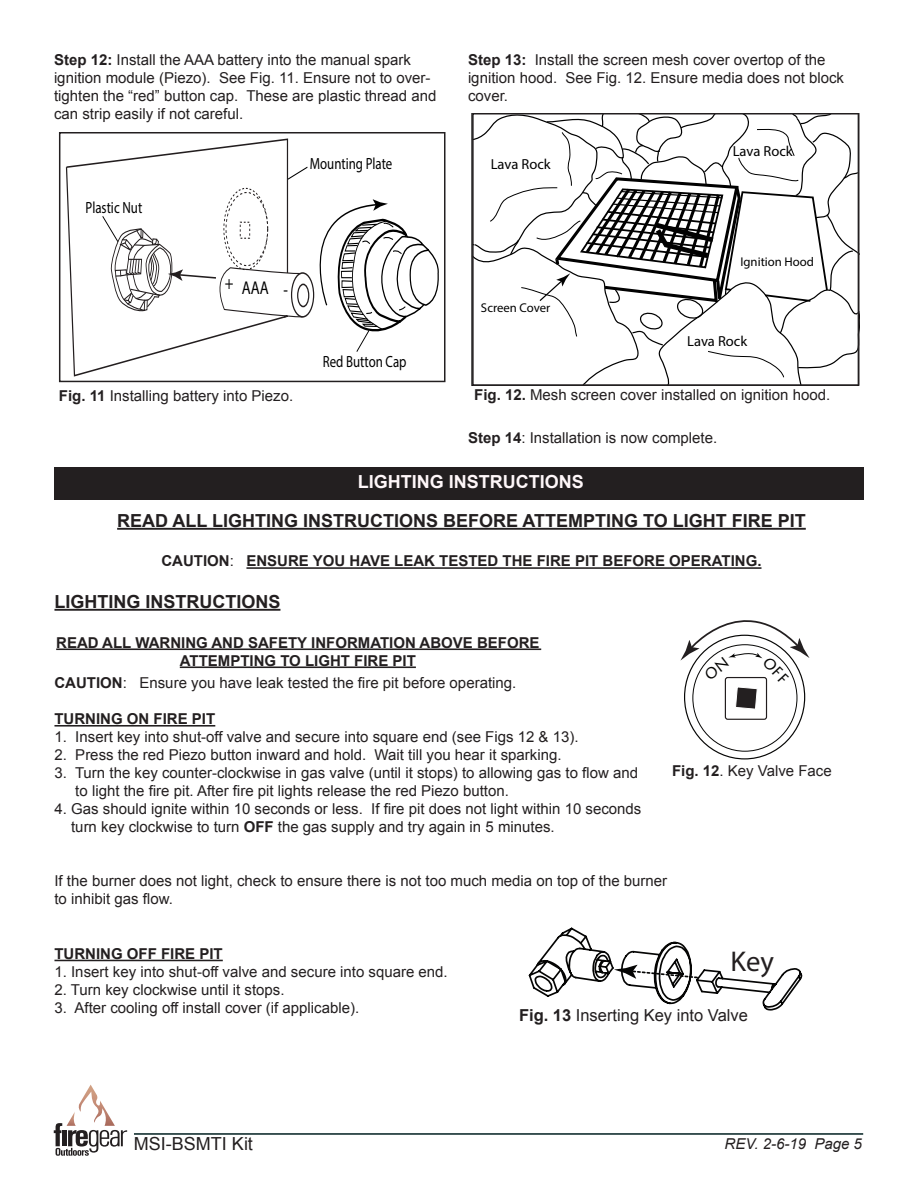
<style>
.page{position:relative;width:918px;height:1188px;background:#fff}
.page>*{position:absolute;margin:0;border:0;box-sizing:border-box;transform-origin:0 0}
.t1{font:28.65px "Myriad Pro";color:#231f20}
.t2{font:18.6px "Myriad Pro";color:#000;scale:.79 1}
.t3{font:700 18px "Arial";color:#231f20}
.t4{font:700 18px "Arial";color:#fff7f9}
.t5{font:18px "Arial";color:#231f20}
.t6{font:16.5px "Arial";color:#231f20}
.t7{font:16.2px "Myriad Pro";color:#000;scale:.79 1}
.t8{font:15px/18px "Arial";color:#231f20}
.t9{font:700 15px/18px "Arial";color:#231f20;text-align:center}
.t10{font:italic 15px "Arial";color:#231f20}
.t11{font:14.55px "Myriad Pro";color:#000}
.t12{font:12.75px "Myriad Pro";color:#000}
.s1{font-weight:700}
.s2{font-weight:400}
</style>
<div class="page">
<svg style="left:54px;top:1085px;width:73px;height:71px"></svg>
<hr style="left:134px;top:1133px;width:729px;height:2px;background:#001f20">
<hr style="left:54px;top:725px;width:161px;height:2px;background:#231f20">
<div style="left:54px;top:467px;width:810px;height:33px;background:#231f20"></div>
<svg style="left:70px;top:138px;width:369px;height:214px"></svg>
<svg style="left:65px;top:166px;width:246px;height:211px"></svg>
<div style="left:226px;top:192px;width:42px;height:74px;border:1px dashed #231e1f;border-radius:50%"></div>
<div style="left:224px;top:188px;width:44px;height:82px;border:1px dashed #231e1f;border-radius:50%"></div>
<div style="left:59px;top:132px;width:387px;height:250px;border:2px solid #231f20"></div>
<hr style="left:54px;top:609px;width:226px;height:2px;background:#231f20">
<svg style="left:528px;top:927px;width:275px;height:84px"></svg>
<hr style="left:56px;top:648px;width:485px;height:2px;background:#231f20">
<hr style="left:180px;top:666px;width:236px;height:2px;background:#231f20">
<hr style="left:54px;top:960px;width:169px;height:1px;background:#231f20">
<hr style="left:117px;top:528px;width:689px;height:2px;background:#231f20">
<hr style="left:246px;top:567px;width:516px;height:2px;background:#231f20">
<svg style="left:475px;top:116px;width:382px;height:267px"></svg>
<div style="left:472px;top:113px;width:388px;height:273px;border:2px solid #231f20"></div>
<div style="left:725px;top:677px;width:42px;height:43px;border:1px solid #221d1e;border-radius:2px"></div>
<svg style="left:680px;top:620px;width:130px;height:90px"></svg>
<p class="t8" style="left:54px;top:51px;width:358px"><span class="s1">Step 12:</span> Install the AAA battery into the manual spark</p>
<p class="t8" style="left:54px;top:69px;width:384px">ignition module (Piezo). See Fig. 11. Ensure not to over&shy;tighten the “red” button cap. These are plastic thread and can strip easily if not careful.</p>
<p class="t7" style="left:86px;top:198px;width:73px">Plastic Nut</p>
<p class="t7" style="left:310px;top:153px;width:106px">Mounting Plate</p>
<p class="t2" style="left:225px;top:277px;width:81px">+ AAA -</p>
<p class="t8" style="left:59px;top:387px;width:236px"><span class="s1">Fig. 11</span> Installing battery into Piezo.</p>
<p class="t7" style="left:323px;top:351px;width:108px">Red Button Cap</p>
<p class="t8" style="left:468px;top:51px;width:378px"><span class="s1">Step 13:</span> Install the screen mesh cover overtop of the ignition hood. See Fig. 12. Ensure media does not block cover.</p>
<p class="t11" style="left:491px;top:156px;width:62px">Lava Rock</p>
<p class="t12" style="left:481px;top:300px;width:71px">Screen Cover</p>
<p class="t11" style="left:733px;top:142px;width:62px">Lava Rock</p>
<p class="t12" style="left:741px;top:254px;width:75px">Ignition Hood</p>
<p class="t11" style="left:687px;top:332px;width:62px">Lava Rock</p>
<p class="t8" style="left:474px;top:386px;width:357px"><span class="s1">Fig. 12.</span> Mesh screen cover installed on ignition hood.</p>
<p class="t8" style="left:468px;top:429px;width:251px"><span class="s1">Step 14</span>: Installation is now complete.</p>
<p class="t4" style="left:358px;top:470px;width:228px">LIGHTING INSTRUCTIONS</p>
<p class="t3" style="left:117px;top:509px;width:690px">READ ALL LIGHTING INSTRUCTIONS BEFORE ATTEMPTING TO LIGHT FIRE PIT</p>
<p class="t9" style="left:161px;top:553px;width:602px">CAUTION<span class="s2">:</span> ENSURE YOU HAVE LEAK TESTED THE FIRE PIT BEFORE OPERATING.</p>
<p class="t3" style="left:54px;top:590px;width:228px">LIGHTING INSTRUCTIONS</p>
<p class="t9" style="left:56px;top:634px;width:485px">READ ALL WARNING AND SAFETY INFORMATION ABOVE BEFORE<br>ATTEMPTING TO LIGHT FIRE PIT</p>
<p class="t8" style="left:54px;top:674px;width:463px"><span class="s1">CAUTION</span>: Ensure you have leak tested the fire pit before operating.</p>
<p class="t9" style="left:54px;top:710px;width:162px">TURNING ON FIRE PIT</p>
<p class="t8" style="left:54px;top:728px;width:526px">1. Insert key into shut-off valve and secure into square end (see Figs 12 &amp; 13).</p>
<p class="t8" style="left:54px;top:746px;width:509px">2. Press the red Piezo button inward and hold. Wait till you hear it sparking.</p>
<p class="t8" style="left:54px;top:764px;width:585px">3. Turn the key counter-clockwise in gas valve (until it stops) to allowing gas to flow and</p>
<p class="t8" style="left:75px;top:782px;width:435px">to light the fire pit. After fire pit lights release the red Piezo button.</p>
<p class="t8" style="left:54px;top:800px;width:588px">4. Gas should ignite within 10 seconds or less. If fire pit does not light within 10 seconds</p>
<p class="t8" style="left:71px;top:818px;width:485px">turn key clockwise to turn <span class="s1">OFF</span> the gas supply and try again in 5 minutes.</p>
<p class="t8" style="left:54px;top:872px;width:614px">If the burner does not light, check to ensure there is not too much media on top of the burner to inhibit gas flow.</p>
<p class="t8" style="left:672px;top:762px;width:161px"><span class="s1">Fig. 12</span>. Key Valve Face</p>
<p class="t9" style="left:54px;top:945px;width:170px">TURNING OFF FIRE PIT</p>
<p class="t8" style="left:54px;top:963px;width:395px">1. Insert key into shut-off valve and secure into square end.</p>
<p class="t8" style="left:54px;top:981px;width:232px">2. Turn key clockwise until it stops.</p>
<p class="t8" style="left:54px;top:999px;width:306px">3. After cooling off install cover (if applicable).</p>
<p class="t1" style="left:731px;top:944px;width:45px">Key</p>
<p class="t6" style="left:519px;top:1005px;width:230px"><span class="s1">Fig. 13</span> Inserting Key into Valve</p>
<p class="t5" style="left:134px;top:1132px;width:121px">MSI-BSMTI Kit</p>
<p class="t10" style="left:725px;top:1134px;width:139px">REV. 2-6-19 Page 5</p>
</div>
